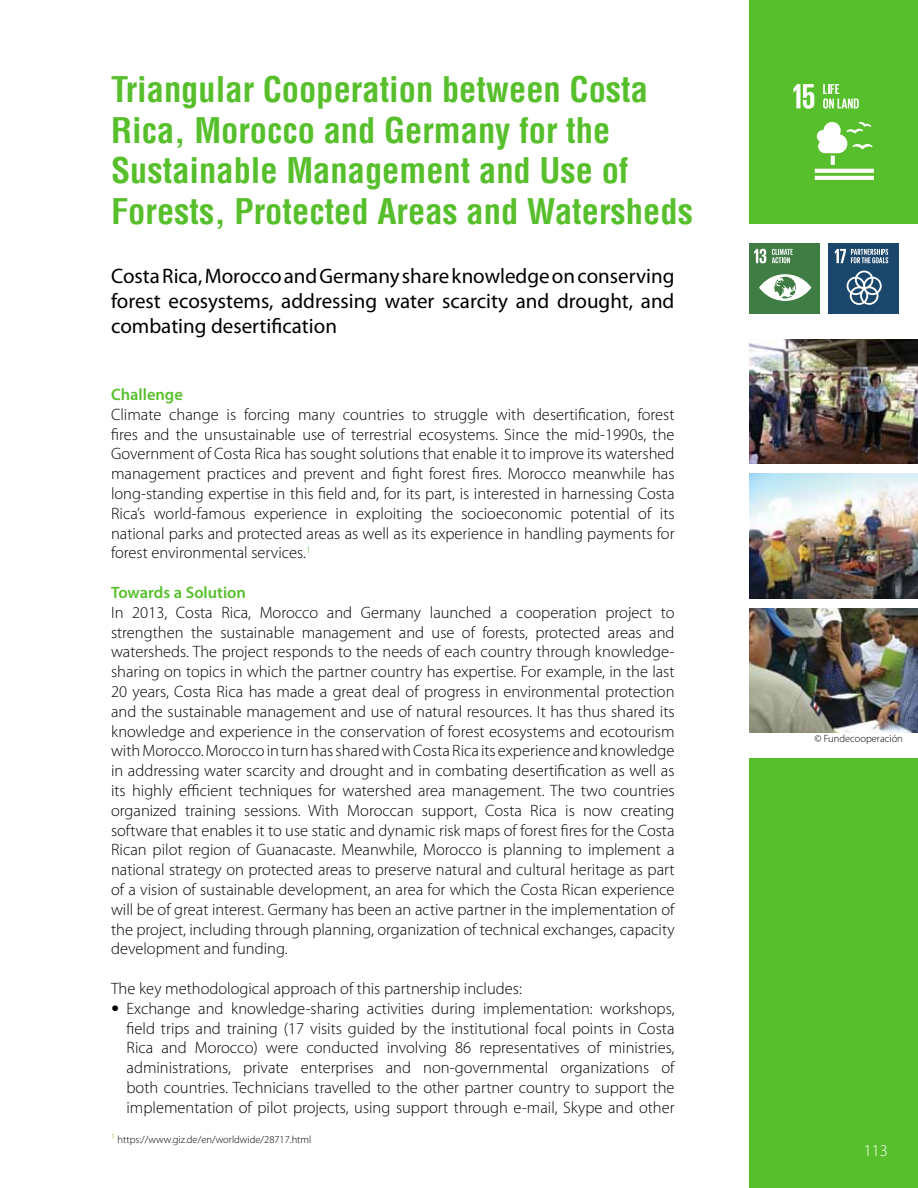
<style>
.page{position:relative;width:918px;height:1188px;background:#fff}
.page>*{position:absolute;margin:0;border:0;box-sizing:border-box;transform-origin:0 0}
.t1{font:700 condensed 34.5px/40.5px "Helvetica LT";color:#57bf2b}
.t2{font:21px/25.2px "Myriad Pro";color:#000;text-align:justify}
.t3{font:300 16.5px/19.8px "Myriad Pro";color:#000;text-align:justify}
.t4{font:600 16.5px "Myriad Pro";color:#57bf2b}
.t5{font:300 16.5px "Myriad Pro";color:#fff}
.t6{font:300 10.5px "Myriad Pro";color:#000}
.s1{font-family:"Frutiger";font-weight:400}
</style>
<div class="page">
<div style="left:749px;top:0;width:169px;height:224px;background:#57bf2b"></div>
<div style="left:749px;top:758px;width:169px;height:430px;background:#57bf2b"></div>
<svg style="left:793px;top:84px;width:21px;height:25px"></svg>
<svg style="left:815px;top:169px;width:59px;height:4px"></svg>
<svg style="left:815px;top:176px;width:59px;height:4px"></svg>
<svg style="left:817px;top:122px;width:55px;height:43px"></svg>
<svg style="left:823px;top:84px;width:36px;height:25px"></svg>
<div style="left:749px;top:243px;width:71px;height:71px;background:#407d45"></div>
<svg style="left:754px;top:249px;width:12px;height:14px"></svg>
<svg style="left:759px;top:274px;width:52px;height:27px"></svg>
<svg style="left:772px;top:249px;width:21px;height:14px"></svg>
<div style="left:828px;top:243px;width:71px;height:71px;background:#1a476b"></div>
<svg style="left:847px;top:271px;width:35px;height:34px"></svg>
<svg style="left:835px;top:249px;width:53px;height:14px"></svg>
<img style="left:749px;top:339px;width:169px;height:125px">
<img style="left:749px;top:474px;width:169px;height:124px">
<img style="left:749px;top:608px;width:169px;height:125px">
<h1 class="t1" style="left:111px;top:69px;width:583px">Triangular Cooperation between Costa Rica, Morocco and Germany for the Sustainable Management and Use of Forests, Protected Areas and Watersheds</h1>
<p class="t2" style="left:111px;top:263px;width:565px">Costa Rica, Morocco and Germany share knowledge on conserving forest ecosystems, addressing water scarcity and drought, and combating desertification</p>
<p class="t4" style="left:111px;top:384px;width:73px">Challenge</p>
<p class="t3" style="left:111px;top:404px;width:565px">Climate change is forcing many countries to struggle with desertification, forest fires and the unsustainable use of terrestrial ecosystems. Since the mid-1990s, the Government of Costa Rica has sought solutions that enable it to improve its watershed management practices and prevent and fight forest fires. Morocco meanwhile has long-standing expertise in this field and, for its part, is interested in harnessing Costa Rica’s world-famous experience in exploiting the socioeconomic potential of its national parks and protected areas as well as its experience in handling payments for forest environmental services.<sup>1</sup></p>
<p class="t4" style="left:111px;top:582px;width:136px">Towards a Solution</p>
<p class="t3" style="left:111px;top:602px;width:565px">In 2013, Costa Rica, Morocco and Germany launched a cooperation project to strengthen the sustainable management and use of forests, protected areas and watersheds. The project responds to the needs of each country through knowledge&shy;sharing on topics in which the partner country has expertise. For example, in the last 20 years, Costa Rica has made a great deal of progress in environmental protection and the sustainable management and use of natural resources. It has thus shared its knowledge and experience in the conservation of forest ecosystems and ecotourism with Morocco. Morocco in turn has shared with Costa Rica its experience and knowledge in addressing water scarcity and drought and in combating desertification as well as its highly efficient techniques for watershed area management. The two countries organized training sessions. With Moroccan support, Costa Rica is now creating software that enables it to use static and dynamic risk maps of forest fires for the Costa Rican pilot region of Guanacaste. Meanwhile, Morocco is planning to implement a national strategy on protected areas to preserve natural and cultural heritage as part of a vision of sustainable development, an area for which the Costa Rican experience will be of great interest. Germany has been an active partner in the implementation of the project, including through planning, organization of technical exchanges, capacity development and funding.</p>
<p class="t3" style="left:111px;top:978px;width:412px">The key methodological approach of this partnership includes:</p>
<p class="t3" style="left:127px;top:998px;width:550px;text-indent:-15px"><span class="s1">•</span> Exchange and knowledge-sharing activities during implementation: workshops, field trips and training (17 visits guided by the institutional focal points in Costa Rica and Morocco) were conducted involving 86 representatives of ministries, administrations, private enterprises and non-governmental organizations of both countries. Technicians travelled to the other partner country to support the implementation of pilot projects, using support through e-mail, Skype and other</p>
<p class="t6" style="left:111px;top:1134px;width:202px"><sup>1</sup> https://www.giz.de/en/worldwide/28717.html</p>
<p class="t6" style="left:814px;top:732px;width:90px">© Fundecooperación</p>
<p class="t5" style="left:864px;top:1140px;width:26px">113</p>
</div>
